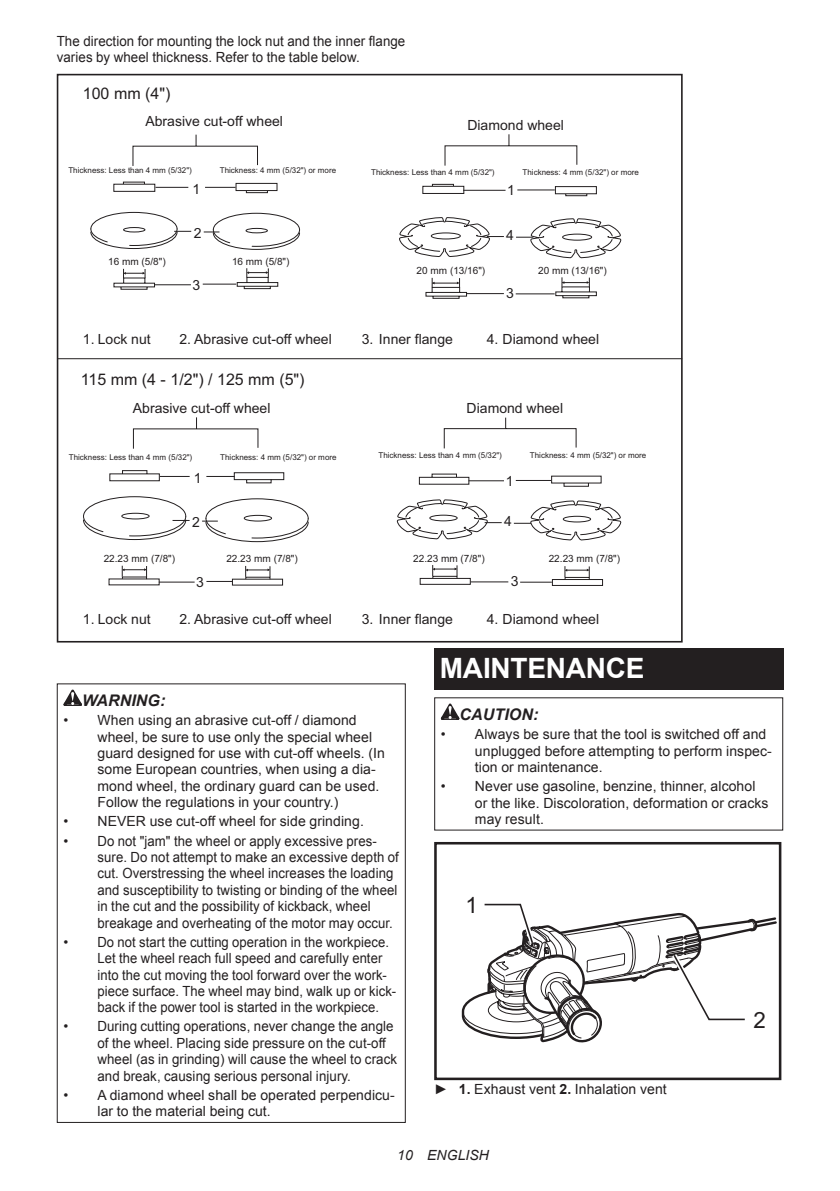
<style>
.page{position:relative;width:840px;height:1191px;background:#fff}
.page>*{position:absolute;margin:0;border:0;box-sizing:border-box;transform-origin:0 0}
.t1{font:700 28px "Arial";letter-spacing:-.01em;color:#fff}
.t2{font:22.4px "Arial";color:#231f20}
.t3{font:16px "Arial";color:#231f20}
.t4{font:italic 700 16px "Arial";letter-spacing:.005em;color:#231f20}
.t5{font:14px/16.4px "Arial";letter-spacing:.005em;color:#231f20}
.t6{font:14px/16.4px "Arial";letter-spacing:.005em;color:#231f20;scale:.95 1}
.t7{font:italic 14px "Arial";letter-spacing:.005em;color:#231f20}
.t8{font:10px "Arial";color:#231f20}
.t9{font:8px "Arial";color:#231f20}
.s1{font-weight:700}
</style>
<div class="page">
<div style="left:57px;top:74px;width:625px;height:568px;border:2px solid #231f20"></div>
<svg style="left:444px;top:134px;width:133px;height:32px"></svg>
<svg style="left:418px;top:186px;width:179px;height:296px"></svg>
<svg style="left:132px;top:134px;width:126px;height:32px"></svg>
<svg style="left:108px;top:472px;width:363px;height:114px"></svg>
<svg style="left:245px;top:566px;width:25px;height:11px"></svg>
<div style="left:564px;top:577px;width:25px;height:3px;border:1px solid #231f20"></div>
<svg style="left:564px;top:566px;width:25px;height:11px"></svg>
<svg style="left:550px;top:475px;width:51px;height:12px"></svg>
<div style="left:551px;top:579px;width:51px;height:7px;border:1px solid #231f20"></div>
<svg style="left:132px;top:416px;width:444px;height:34px"></svg>
<hr style="left:463px;top:190px;width:42px;height:1px;background:#231f20">
<hr style="left:517px;top:189px;width:37px;height:1px;background:#231f20">
<svg style="left:90px;top:181px;width:413px;height:109px"></svg>
<svg style="left:515px;top:218px;width:105px;height:40px"></svg>
<hr style="left:466px;top:293px;width:37px;height:1px;background:#231f20">
<hr style="left:515px;top:293px;width:39px;height:1px;background:#231f20">
<hr style="left:58px;top:358px;width:623px;height:1px;background:#231f20">
<svg style="left:160px;top:476px;width:29px;height:1px"></svg>
<svg style="left:206px;top:476px;width:28px;height:1px"></svg>
<svg style="left:83px;top:496px;width:106px;height:44px"></svg>
<svg style="left:202px;top:498px;width:107px;height:44px"></svg>
<hr style="left:159px;top:581px;width:35px;height:1px;background:#231f20">
<svg style="left:206px;top:581px;width:26px;height:1px"></svg>
<hr style="left:468px;top:480px;width:35px;height:1px;background:#231f20">
<hr style="left:515px;top:480px;width:35px;height:1px;background:#231f20">
<svg style="left:396px;top:499px;width:105px;height:40px"></svg>
<svg style="left:513px;top:500px;width:107px;height:41px"></svg>
<hr style="left:470px;top:581px;width:38px;height:1px;background:#231f20">
<hr style="left:520px;top:581px;width:31px;height:1px;background:#231f20">
<svg style="left:63px;top:689px;width:19px;height:17px"></svg>
<div style="left:57px;top:683px;width:348px;height:440px;border:1px solid #231f20"></div>
<div style="left:434px;top:648px;width:348px;height:41px;background:#231f20"></div>
<svg style="left:440px;top:703px;width:19px;height:17px"></svg>
<div style="left:434px;top:842px;width:347px;height:238px;border:3px solid #231f20"></div>
<svg style="left:461px;top:899px;width:317px;height:146px"></svg>
<p class="t6" style="left:57px;top:33px;width:368px">The direction for mounting the lock nut and the inner flange varies by wheel thickness. Refer to the table below.</p>
<p class="t3" style="left:83px;top:82px;width:89px">100 mm (4")</p>
<p class="t5" style="left:145px;top:113px;width:139px">Abrasive cut-off wheel</p>
<p class="t5" style="left:467px;top:117px;width:98px">Diamond wheel</p>
<p class="t9" style="left:68px;top:165px;width:125px">Thickness: Less than 4 mm (5/32")</p>
<p class="t9" style="left:220px;top:165px;width:118px">Thickness: 4 mm (5/32") or more</p>
<p class="t9" style="left:371px;top:167px;width:125px">Thickness: Less than 4 mm (5/32")</p>
<p class="t9" style="left:522px;top:167px;width:118px">Thickness: 4 mm (5/32") or more</p>
<p class="t8" style="left:108px;top:255px;width:59px">16 mm (5/8")</p>
<p class="t5" style="left:192px;top:181px;width:9px">1</p>
<p class="t5" style="left:194px;top:224px;width:9px">2</p>
<p class="t5" style="left:192px;top:277px;width:9px">3</p>
<p class="t8" style="left:232px;top:255px;width:59px">16 mm (5/8")</p>
<p class="t8" style="left:416px;top:264px;width:70px">20 mm (13/16")</p>
<p class="t5" style="left:507px;top:182px;width:9px">1</p>
<p class="t5" style="left:506px;top:227px;width:9px">4</p>
<p class="t5" style="left:506px;top:285px;width:9px">3</p>
<p class="t8" style="left:538px;top:264px;width:70px">20 mm (13/16")</p>
<p class="t5" style="left:83px;top:331px;width:69px">1. Lock nut</p>
<p class="t5" style="left:179px;top:331px;width:154px">2. Abrasive cut-off wheel</p>
<p class="t5" style="left:361px;top:331px;width:93px">3. Inner flange</p>
<p class="t5" style="left:486px;top:331px;width:114px">4. Diamond wheel</p>
<p class="t3" style="left:81px;top:368px;width:225px">115 mm (4 - 1/2") / 125 mm (5")</p>
<p class="t5" style="left:133px;top:400px;width:139px">Abrasive cut-off wheel</p>
<p class="t5" style="left:466px;top:400px;width:98px">Diamond wheel</p>
<p class="t9" style="left:69px;top:452px;width:125px">Thickness: Less than 4 mm (5/32")</p>
<p class="t9" style="left:220px;top:452px;width:118px">Thickness: 4 mm (5/32") or more</p>
<p class="t9" style="left:378px;top:450px;width:125px">Thickness: Less than 4 mm (5/32")</p>
<p class="t9" style="left:529px;top:450px;width:118px">Thickness: 4 mm (5/32") or more</p>
<p class="t8" style="left:104px;top:552px;width:73px">22.23 mm (7/8")</p>
<p class="t5" style="left:194px;top:470px;width:9px">1</p>
<p class="t5" style="left:192px;top:514px;width:9px">2</p>
<p class="t5" style="left:196px;top:574px;width:9px">3</p>
<p class="t5" style="left:505px;top:473px;width:9px">1</p>
<p class="t5" style="left:503px;top:513px;width:9px">4</p>
<p class="t8" style="left:226px;top:552px;width:73px">22.23 mm (7/8")</p>
<p class="t8" style="left:413px;top:552px;width:73px">22.23 mm (7/8")</p>
<p class="t8" style="left:548px;top:552px;width:73px">22.23 mm (7/8")</p>
<p class="t5" style="left:510px;top:573px;width:9px">3</p>
<p class="t5" style="left:83px;top:610px;width:69px">1. Lock nut</p>
<p class="t5" style="left:179px;top:610px;width:154px">2. Abrasive cut-off wheel</p>
<p class="t5" style="left:361px;top:610px;width:93px">3. Inner flange</p>
<p class="t5" style="left:486px;top:610px;width:114px">4. Diamond wheel</p>
<p class="t4" style="left:82px;top:689px;width:85px">WARNING:</p>
<p class="t5" style="left:97px;top:712px;width:289px;text-indent:-34px">• When using an abrasive cut-off / diamond wheel, be sure to use only the special wheel guard designed for use with cut-off wheels. (In some European countries, when using a dia&shy;mond wheel, the ordinary guard can be used.<br>Follow the regulations in your country.)</p>
<p class="t5" style="left:63px;top:813px;width:302px">• NEVER use cut-off wheel for side grinding.</p>
<p class="t5" style="left:97px;top:832px;width:303px;text-indent:-34px">• Do not "jam" the wheel or apply excessive pres&shy;sure. Do not attempt to make an excessive depth of cut. Overstressing the wheel increases the loading and susceptibility to twisting or binding of the wheel in the cut and the possibility of kickback, wheel breakage and overheating of the motor may occur.</p>
<p class="t5" style="left:97px;top:933px;width:300px;text-indent:-34px">• Do not start the cutting operation in the workpiece.<br>Let the wheel reach full speed and carefully enter into the cut moving the tool forward over the work&shy;piece surface. The wheel may bind, walk up or kick&shy;back if the power tool is started in the workpiece.</p>
<p class="t5" style="left:97px;top:1018px;width:301px;text-indent:-34px">• During cutting operations, never change the angle of the wheel. Placing side pressure on the cut-off wheel (as in grinding) will cause the wheel to crack and break, causing serious personal injury.</p>
<p class="t5" style="left:97px;top:1086px;width:299px;text-indent:-34px">• A diamond wheel shall be operated perpendicu&shy;lar to the material being cut.</p>
<h1 class="t1" style="left:439px;top:649px;width:206px">MAINTENANCE</h1>
<p class="t4" style="left:459px;top:703px;width:80px">CAUTION:</p>
<p class="t5" style="left:474px;top:726px;width:298px;text-indent:-34px">• Always be sure that the tool is switched off and unplugged before attempting to perform inspec&shy;tion or maintenance.</p>
<p class="t5" style="left:474px;top:778px;width:295px;text-indent:-34px">• Never use gasoline, benzine, thinner, alcohol or the like. Discoloration, deformation or cracks may result.</p>
<h2 class="t2" style="left:465px;top:890px;width:14px">1</h2>
<p class="t5" style="left:434px;top:1080px;width:234px">► <span class="s1">1.</span> Exhaust vent <span class="s1">2.</span> Inhalation vent</p>
<h2 class="t2" style="left:753px;top:1005px;width:14px">2</h2>
<p class="t7" style="left:397px;top:1146px;width:93px">10 ENGLISH</p>
</div>
